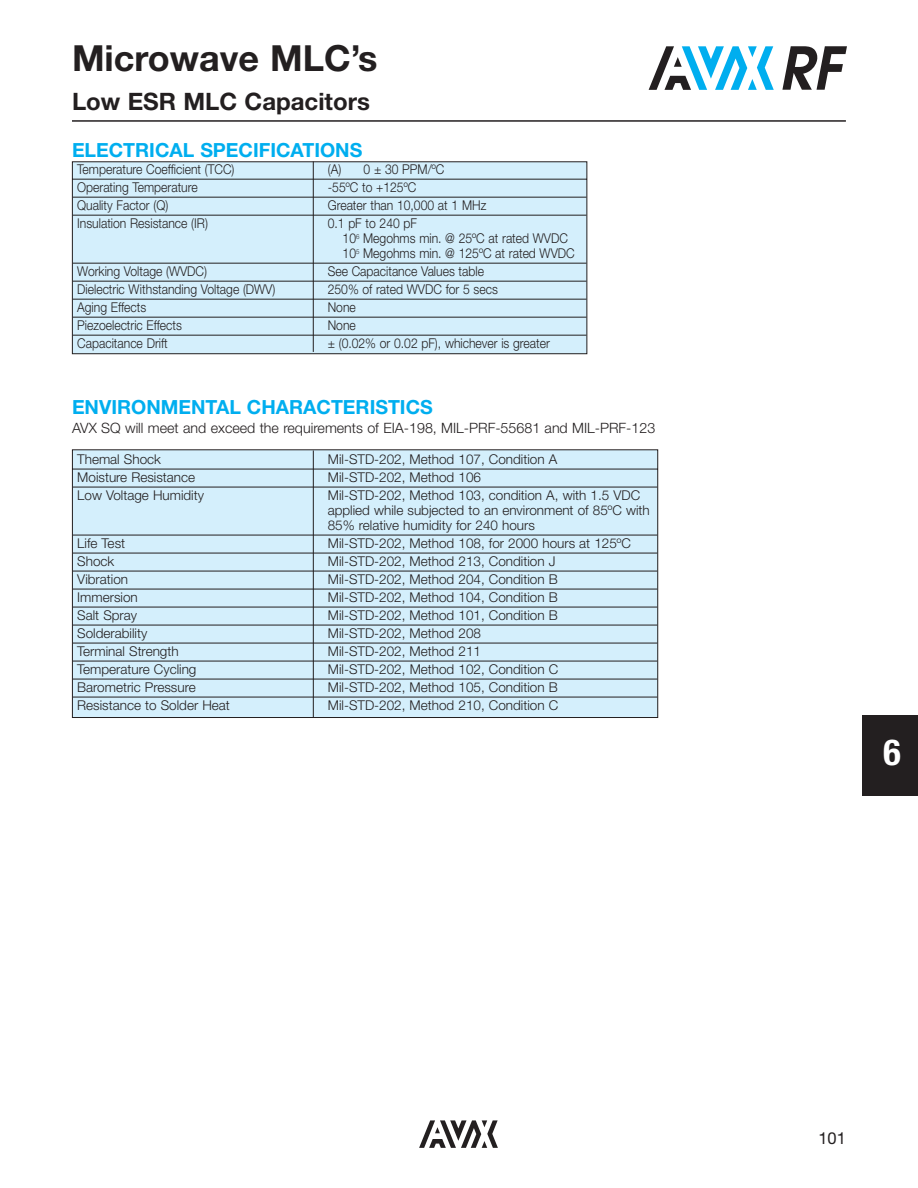
<style>
.page{position:relative;width:918px;height:1188px;background:#fff}
.page>*{position:absolute;margin:0;border:0;box-sizing:border-box;transform-origin:0 0}
.t1{font:700 36px "Helvetica Neue";color:#231f20}
.t2{font:700 condensed 36px "Helvetica Neue";color:#fff}
.t3{font:700 24px "Helvetica Neue";color:#231f20}
.t4{font:700 19.5px "Helvetica Neue";color:#00aeef}
.t5{font:16.5px "Helvetica Neue";color:#231f20}
.t6{font:300 14.25px "Helvetica Neue";color:#231f20}
.t7{font:300 13.5px/15px "Helvetica Neue";color:#231f20}
.t8{font:300 13.5px/15px "Helvetica Neue";color:#231f20;scale:.9 1}
</style>
<div class="page">
<svg style="left:419px;top:1120px;width:79px;height:28px"></svg>
<div style="left:862px;top:715px;width:56px;height:81px;background:#231f20"></div>
<svg style="left:782px;top:46px;width:65px;height:44px"></svg>
<svg style="left:649px;top:46px;width:125px;height:44px"></svg>
<hr style="left:72px;top:120px;width:774px;height:2px;background:#231f20">
<svg style="left:72px;top:161px;width:516px;height:193px;background:#cee8f4"></svg>
<hr style="left:73px;top:197px;width:513px;height:1px;background:#231f20">
<hr style="left:73px;top:215px;width:513px;height:1px;background:#231f20">
<hr style="left:73px;top:263px;width:513px;height:1px;background:#231f20">
<hr style="left:73px;top:281px;width:513px;height:1px;background:#231f20">
<hr style="left:73px;top:299px;width:513px;height:1px;background:#231f20">
<hr style="left:73px;top:317px;width:513px;height:1px;background:#231f20">
<hr style="left:73px;top:335px;width:513px;height:1px;background:#231f20">
<hr style="left:313px;top:161px;width:1px;height:191px;background:#231f20">
<div style="left:72px;top:449px;width:586px;height:269px;background:#d4effc"></div>
<hr style="left:73px;top:487px;width:584px;height:1px;background:#231f20">
<hr style="left:73px;top:535px;width:584px;height:1px;background:#231f20">
<hr style="left:73px;top:553px;width:584px;height:1px;background:#231f20">
<hr style="left:73px;top:571px;width:584px;height:1px;background:#231f20">
<hr style="left:73px;top:589px;width:584px;height:1px;background:#231f20">
<hr style="left:73px;top:607px;width:584px;height:1px;background:#231f20">
<hr style="left:73px;top:625px;width:584px;height:1px;background:#231f20">
<hr style="left:73px;top:643px;width:584px;height:1px;background:#231f20">
<hr style="left:73px;top:661px;width:584px;height:1px;background:#231f20">
<hr style="left:73px;top:679px;width:584px;height:1px;background:#231f20">
<hr style="left:73px;top:697px;width:584px;height:1px;background:#231f20">
<hr style="left:313px;top:451px;width:1px;height:266px;background:#231f20">
<h1 class="t1" style="left:72px;top:45px;width:307px">Microwave MLC’s</h1>
<h2 class="t3" style="left:72px;top:93px;width:299px">Low ESR MLC Capacitors</h2>
<h3 class="t4" style="left:72px;top:143px;width:292px">ELECTRICAL SPECIFICATIONS</h3>
<p class="t8" style="left:77px;top:163px;width:176px">Temperature Coefficient (TCC)</p>
<p class="t8" style="left:328px;top:163px;width:131px">(A) 0 ± 30 PPM/ºC</p>
<p class="t8" style="left:77px;top:181px;width:135px">Operating Temperature</p>
<p class="t8" style="left:328px;top:181px;width:100px">-55ºC to +125ºC</p>
<p class="t8" style="left:77px;top:199px;width:103px">Quality Factor (Q)</p>
<p class="t8" style="left:328px;top:199px;width:178px">Greater than 10,000 at 1 MHz</p>
<p class="t8" style="left:77px;top:217px;width:147px">Insulation Resistance (IR)</p>
<p class="t8" style="left:343px;top:217px;width:259px;text-indent:-15px">0.1 pF to 240 pF<br>10<sup>6</sup> Megohms min. @ 25ºC at rated WVDC<br>10<sup>5</sup> Megohms min. @ 125ºC at rated WVDC</p>
<p class="t8" style="left:77px;top:265px;width:146px">Working Voltage (WVDC)</p>
<p class="t8" style="left:328px;top:265px;width:175px">See Capacitance Values table</p>
<p class="t8" style="left:77px;top:283px;width:222px">Dielectric Withstanding Voltage (DWV)</p>
<p class="t8" style="left:328px;top:283px;width:191px">250% of rated WVDC for 5 secs</p>
<p class="t8" style="left:77px;top:301px;width:78px">Aging Effects</p>
<p class="t8" style="left:328px;top:301px;width:33px">None</p>
<p class="t8" style="left:77px;top:319px;width:118px">Piezoelectric Effects</p>
<p class="t8" style="left:328px;top:319px;width:33px">None</p>
<p class="t8" style="left:77px;top:337px;width:102px">Capacitance Drift</p>
<p class="t8" style="left:328px;top:337px;width:248px">± (0.02% or 0.02 pF), whichever is greater</p>
<h3 class="t4" style="left:72px;top:400px;width:362px">ENVIRONMENTAL CHARACTERISTICS</h3>
<p class="t6" style="left:72px;top:423px;width:585px">AVX SQ will meet and exceed the requirements of EIA-198, MIL-PRF-55681 and MIL-PRF-123</p>
<p class="t7" style="left:77px;top:453px;width:85px">Themal Shock</p>
<p class="t7" style="left:328px;top:453px;width:231px">Mil-STD-202, Method 107, Condition A</p>
<p class="t7" style="left:77px;top:471px;width:119px">Moisture Resistance</p>
<p class="t7" style="left:328px;top:471px;width:155px">Mil-STD-202, Method 106</p>
<p class="t7" style="left:77px;top:489px;width:128px">Low Voltage Humidity</p>
<p class="t7" style="left:328px;top:489px;width:324px">Mil-STD-202, Method 103, condition A, with 1.5 VDC applied while subjected to an environment of 85ºC with<br>85% relative humidity for 240 hours</p>
<p class="t7" style="left:77px;top:537px;width:49px">Life Test</p>
<p class="t7" style="left:328px;top:537px;width:305px">Mil-STD-202, Method 108, for 2000 hours at 125ºC</p>
<p class="t7" style="left:77px;top:555px;width:39px">Shock</p>
<p class="t7" style="left:328px;top:555px;width:229px">Mil-STD-202, Method 213, Condition J</p>
<p class="t7" style="left:77px;top:573px;width:52px">Vibration</p>
<p class="t7" style="left:328px;top:573px;width:232px">Mil-STD-202, Method 204, Condition B</p>
<p class="t7" style="left:77px;top:591px;width:62px">Immersion</p>
<p class="t7" style="left:328px;top:591px;width:232px">Mil-STD-202, Method 104, Condition B</p>
<p class="t7" style="left:77px;top:609px;width:61px">Salt Spray</p>
<p class="t7" style="left:328px;top:609px;width:232px">Mil-STD-202, Method 101, Condition B</p>
<p class="t7" style="left:77px;top:627px;width:71px">Solderability</p>
<p class="t7" style="left:328px;top:627px;width:155px">Mil-STD-202, Method 208</p>
<p class="t7" style="left:77px;top:645px;width:103px">Terminal Strength</p>
<p class="t7" style="left:328px;top:645px;width:155px">Mil-STD-202, Method 211</p>
<p class="t7" style="left:77px;top:663px;width:121px">Temperature Cycling</p>
<p class="t7" style="left:328px;top:663px;width:232px">Mil-STD-202, Method 102, Condition C</p>
<p class="t7" style="left:77px;top:681px;width:120px">Barometric Pressure</p>
<p class="t7" style="left:328px;top:681px;width:232px">Mil-STD-202, Method 105, Condition B</p>
<p class="t7" style="left:77px;top:699px;width:154px">Resistance to Solder Heat</p>
<p class="t7" style="left:328px;top:699px;width:232px">Mil-STD-202, Method 210, Condition C</p>
<h1 class="t2" style="left:884px;top:740px;width:19px">6</h1>
<p class="t5" style="left:818px;top:1132px;width:29px">101</p>
</div>
